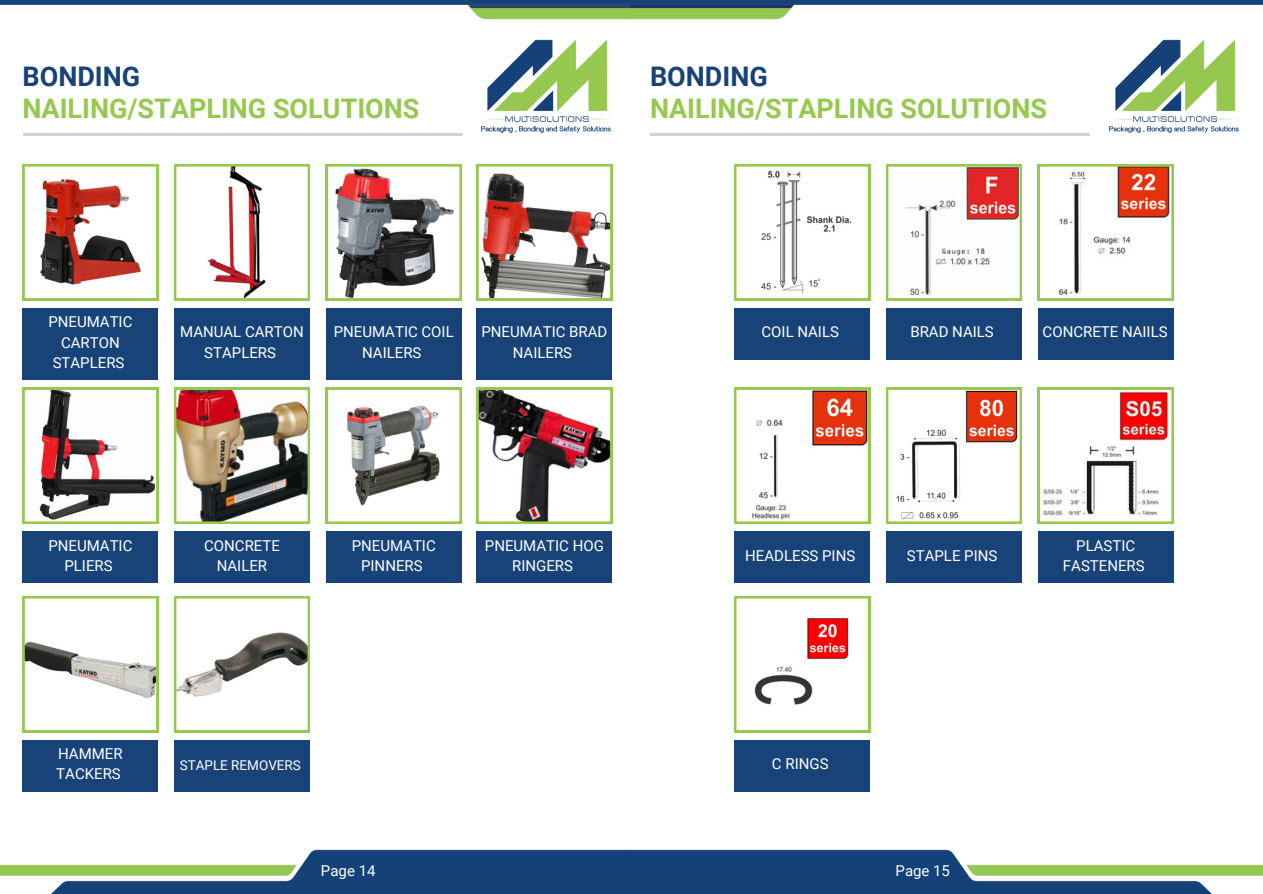
<style>
.page{position:relative;width:1263px;height:894px;background:#fff}
.page>*{position:absolute;margin:0;border:0;box-sizing:border-box;transform-origin:0 0}
.t1{font:700 27px/32.7px "Roboto";color:#96c950}
.t2{font:15px/20.2px "Roboto";color:#fff;text-align:center}
.t3{font:13.5px "Roboto";color:#fff}
.s1{color:#194378}
</style>
<div class="page">
<img style="left:0;top:0;width:1263px;height:20px">
<img style="left:0;top:849px;width:1263px;height:44px">
<hr style="left:23px;top:134px;width:440px;height:2px;background:#d1d3d4">
<hr style="left:650px;top:134px;width:440px;height:2px;background:#d1d3d4">
<img style="left:481px;top:39px;width:130px;height:94px">
<img style="left:1109px;top:39px;width:130px;height:94px">
<svg style="left:23px;top:164px;width:135px;height:136px"></svg>
<svg style="left:174px;top:164px;width:136px;height:136px"></svg>
<svg style="left:326px;top:164px;width:136px;height:136px"></svg>
<svg style="left:476px;top:164px;width:136px;height:136px"></svg>
<div style="left:23px;top:308px;width:135px;height:72px;background:#174379"></div>
<div style="left:174px;top:308px;width:136px;height:72px;background:#174379"></div>
<div style="left:326px;top:308px;width:135px;height:72px;background:#174379"></div>
<div style="left:477px;top:308px;width:135px;height:72px;background:#174379"></div>
<svg style="left:23px;top:387px;width:135px;height:136px"></svg>
<img style="left:174px;top:387px;width:136px;height:136px">
<svg style="left:326px;top:387px;width:136px;height:136px"></svg>
<svg style="left:476px;top:387px;width:136px;height:136px"></svg>
<div style="left:23px;top:531px;width:135px;height:52px;background:#174379"></div>
<div style="left:174px;top:531px;width:136px;height:52px;background:#174379"></div>
<div style="left:326px;top:531px;width:135px;height:52px;background:#174379"></div>
<div style="left:477px;top:531px;width:135px;height:52px;background:#174379"></div>
<svg style="left:23px;top:596px;width:135px;height:136px"></svg>
<svg style="left:174px;top:596px;width:136px;height:136px"></svg>
<div style="left:23px;top:739px;width:135px;height:52px;background:#174379"></div>
<div style="left:174px;top:739px;width:136px;height:52px;background:#174379"></div>
<svg style="left:734px;top:164px;width:136px;height:136px"></svg>
<svg style="left:886px;top:164px;width:136px;height:136px"></svg>
<svg style="left:1038px;top:164px;width:136px;height:136px"></svg>
<div style="left:734px;top:308px;width:136px;height:51px;background:#174379"></div>
<div style="left:886px;top:308px;width:136px;height:51px;background:#174379"></div>
<div style="left:1038px;top:308px;width:135px;height:51px;background:#174379"></div>
<svg style="left:734px;top:387px;width:136px;height:136px"></svg>
<svg style="left:886px;top:387px;width:136px;height:136px"></svg>
<svg style="left:1038px;top:387px;width:136px;height:136px"></svg>
<div style="left:734px;top:531px;width:136px;height:52px;background:#174379"></div>
<div style="left:886px;top:531px;width:136px;height:52px;background:#174379"></div>
<div style="left:1038px;top:531px;width:135px;height:52px;background:#174379"></div>
<svg style="left:734px;top:596px;width:136px;height:136px"></svg>
<div style="left:734px;top:739px;width:136px;height:52px;background:#174379"></div>
<p class="t1" style="left:23px;top:60px;width:398px"><span class="s1">BONDING<br></span>NAILING/STAPLING SOLUTIONS</p>
<p class="t1" style="left:650px;top:60px;width:398px"><span class="s1">BONDING<br></span>NAILING/STAPLING SOLUTIONS</p>
<h2 class="t2" style="left:48px;top:312px;width:86px">PNEUMATIC<br>CARTON<br>STAPLERS</h2>
<h2 class="t2" style="left:180px;top:322px;width:125px">MANUAL CARTON<br>STAPLERS</h2>
<h2 class="t2" style="left:334px;top:322px;width:121px">PNEUMATIC COIL<br>NAILERS</h2>
<p class="t2" style="left:481px;top:322px;width:127px">PNEUMATIC BRAD<br>NAILERS</p>
<h2 class="t2" style="left:48px;top:535px;width:86px">PNEUMATIC<br>PLIERS</h2>
<h2 class="t2" style="left:204px;top:535px;width:77px">CONCRETE<br>NAILER</h2>
<h2 class="t2" style="left:352px;top:535px;width:86px">PNEUMATIC<br>PINNERS</h2>
<p class="t2" style="left:485px;top:535px;width:120px">PNEUMATIC HOG<br>RINGERS</p>
<h2 class="t2" style="left:56px;top:743px;width:68px;text-align:left">HAMMER<br>TACKERS</h2>
<p class="t3" style="left:180px;top:757px;width:123px">STAPLE REMOVERS</p>
<p class="t2" style="left:761px;top:322px;width:79px">COIL NAILS</p>
<h2 class="t2" style="left:910px;top:322px;width:85px">BRAD NAILS</h2>
<p class="t2" style="left:1043px;top:322px;width:127px">CONCRETE NAIILS</p>
<p class="t2" style="left:745px;top:545px;width:112px">HEADLESS PINS</p>
<h2 class="t2" style="left:907px;top:545px;width:92px">STAPLE PINS</h2>
<p class="t2" style="left:1063px;top:535px;width:83px">PLASTIC<br>FASTENERS</p>
<p class="t2" style="left:772px;top:753px;width:58px">C RINGS</p>
<p class="t2" style="left:321px;top:860px;width:56px">Page 14</p>
<p class="t2" style="left:895px;top:860px;width:56px">Page 15</p>
</div>
